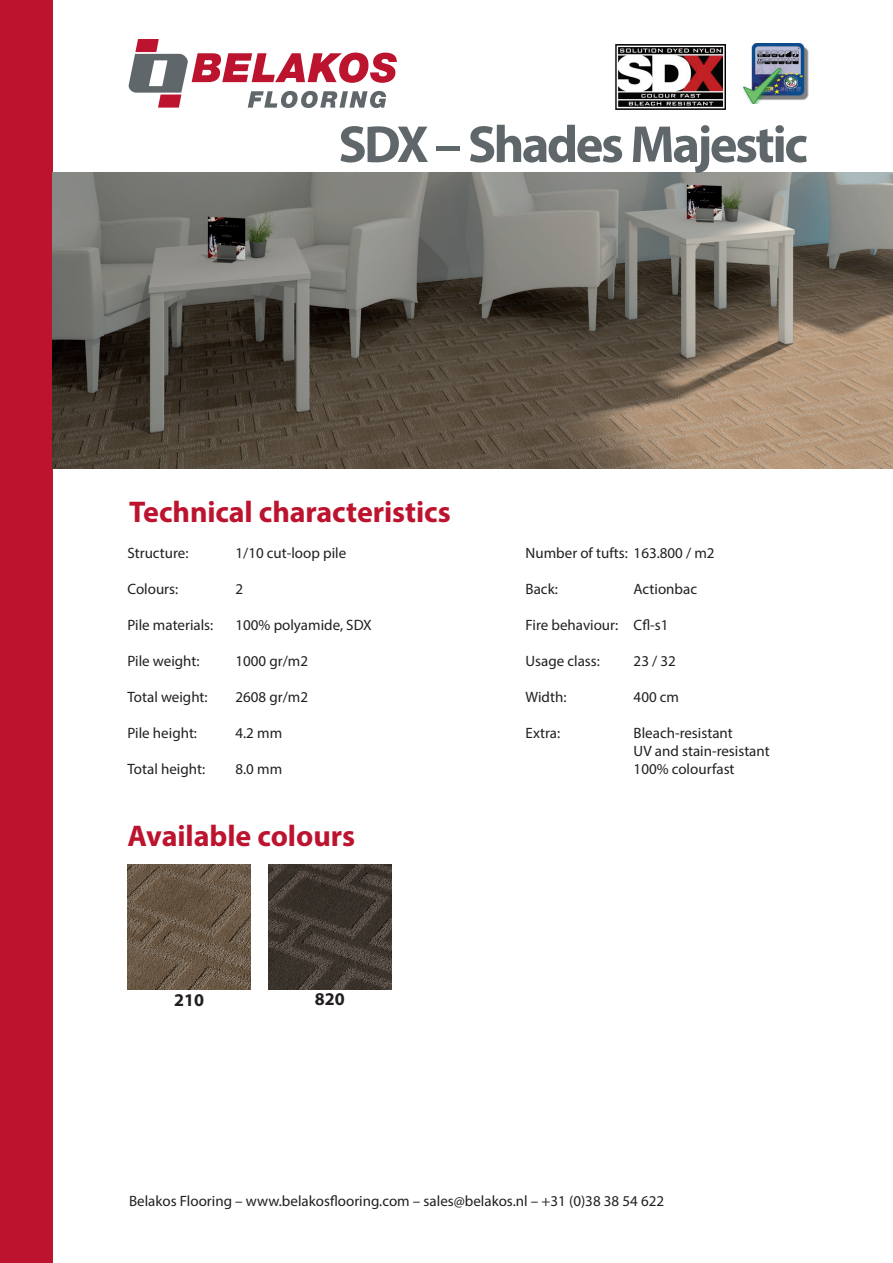
<style>
.page{position:relative;width:893px;height:1263px;background:#fff}
.page>*{position:absolute;margin:0;border:0;box-sizing:border-box;transform-origin:0 0}
.t1{font:700 52.5px "Myriad Pro";letter-spacing:-.05em;color:#60676a}
.t2{font:700 30px "Myriad Pro";letter-spacing:-.005em;color:#bc142f}
.t3{font:700 18px "Myriad Pro";color:#231f20}
.t4{font:15px/18px "Myriad Pro";color:#231f20}
</style>
<div class="page">
<svg style="left:128px;top:39px;width:269px;height:69px"></svg>
<img style="left:268px;top:864px;width:123px;height:125px">
<img style="left:128px;top:864px;width:123px;height:125px">
<div style="left:0;top:0;width:52px;height:1263px;background:#bc142f"></div>
<img style="left:52px;top:173px;width:841px;height:295px">
<img style="left:616px;top:45px;width:110px;height:64px">
<img style="left:743px;top:44px;width:65px;height:60px">
<h1 class="t1" style="left:338px;top:110px;width:471px">SDX – Shades Majestic</h1>
<h2 class="t2" style="left:129px;top:492px;width:323px">Technical characteristics</h2>
<p class="t4" style="left:128px;top:544px;width:63px">Structure:</p>
<p class="t4" style="left:236px;top:544px;width:112px">1/10 cut-loop pile</p>
<p class="t4" style="left:128px;top:580px;width:52px">Colours:</p>
<p class="t4" style="left:236px;top:580px;width:9px">2</p>
<p class="t4" style="left:128px;top:616px;width:87px">Pile materials:</p>
<p class="t4" style="left:236px;top:616px;width:138px">100% polyamide, SDX</p>
<p class="t4" style="left:128px;top:652px;width:74px">Pile weight:</p>
<p class="t4" style="left:236px;top:652px;width:74px">1000 gr/m2</p>
<p class="t4" style="left:128px;top:688px;width:82px">Total weight:</p>
<p class="t4" style="left:236px;top:688px;width:74px">2608 gr/m2</p>
<p class="t4" style="left:128px;top:724px;width:71px">Pile height:</p>
<p class="t4" style="left:236px;top:724px;width:48px">4.2 mm</p>
<p class="t4" style="left:128px;top:760px;width:79px">Total height:</p>
<p class="t4" style="left:236px;top:760px;width:48px">8.0 mm</p>
<h2 class="t2" style="left:128px;top:816px;width:229px">Available colours</h2>
<p class="t3" style="left:174px;top:988px;width:31px">210</p>
<p class="t3" style="left:315px;top:987px;width:31px">820</p>
<p class="t4" style="left:526px;top:544px;width:190px">Number of tufts: 163.800 / m2</p>
<p class="t4" style="left:526px;top:580px;width:34px">Back:</p>
<p class="t4" style="left:634px;top:580px;width:65px">Actionbac</p>
<p class="t4" style="left:526px;top:616px;width:144px">Fire behaviour: Cfl-s1</p>
<p class="t4" style="left:526px;top:652px;width:76px">Usage class:</p>
<p class="t4" style="left:634px;top:652px;width:44px">23 / 32</p>
<p class="t4" style="left:526px;top:688px;width:42px">Width:</p>
<p class="t4" style="left:634px;top:688px;width:47px">400 cm</p>
<p class="t4" style="left:526px;top:724px;width:36px">Extra:</p>
<p class="t4" style="left:634px;top:724px;width:138px">Bleach-resistant<br>UV and stain-resistant<br>100% colourfast</p>
<p class="t4" style="left:129px;top:1192px;width:537px">Belakos Flooring – www.belakosflooring.com – sales@belakos.nl – +31 (0)38 38 54 622</p>
</div>
